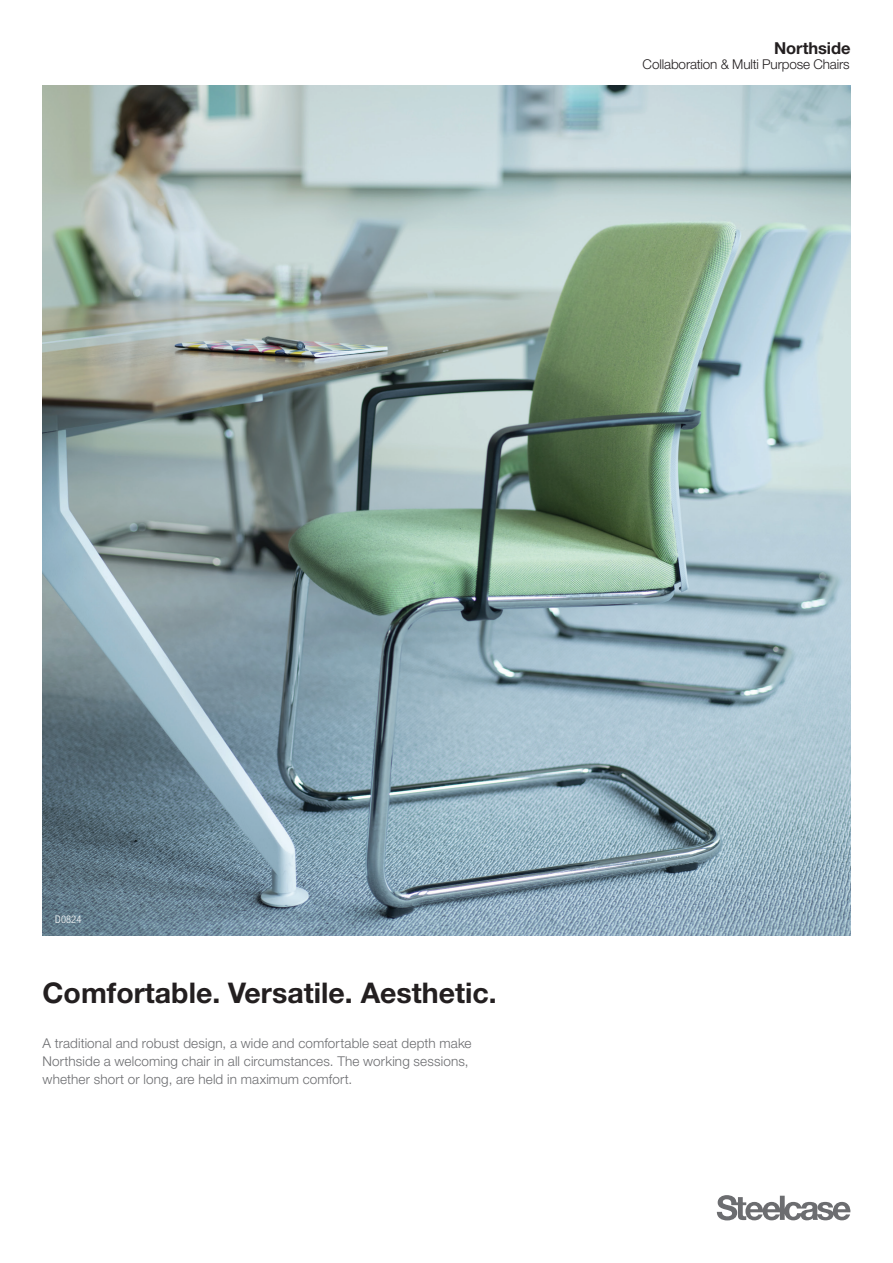
<style>
.page{position:relative;width:893px;height:1263px;background:#fff}
.page>*{position:absolute;margin:0;border:0;box-sizing:border-box;transform-origin:0 0}
.t1{font:700 28.5px "Helvetica Neue LT Pro";color:#231f20}
.t2{font:700 16.5px "Helvetica Neue LT Pro";letter-spacing:-.01em;color:#231f20}
.t3{font:300 13.5px/18px "Helvetica Neue LT Pro";letter-spacing:.01em;color:#6c6d70}
.t4{font:300 13.5px "Helvetica Neue LT Pro";letter-spacing:-.01em;color:#231f20}
.t5{font:300 condensed 10.5px "Helvetica Neue LT Pro";letter-spacing:.01em;color:#fff}
</style>
<div class="page">
<img style="left:43px;top:85px;width:807px;height:850px">
<svg style="left:717px;top:1195px;width:134px;height:25px"></svg>
<p class="t2" style="left:774px;top:38px;width:78px">Northside</p>
<p class="t4" style="left:643px;top:56px;width:209px">Collaboration &amp; Multi Purpose Chairs</p>
<p class="t5" style="left:55px;top:913px;width:28px">D0824</p>
<h1 class="t1" style="left:43px;top:975px;width:456px">Comfortable. Versatile. Aesthetic.</h1>
<p class="t3" style="left:43px;top:1034px;width:431px">A traditional and robust design, a wide and comfortable seat depth make<br>Northside a welcoming chair in all circumstances. The working sessions, whether short or long, are held in maximum comfort.</p>
</div>
